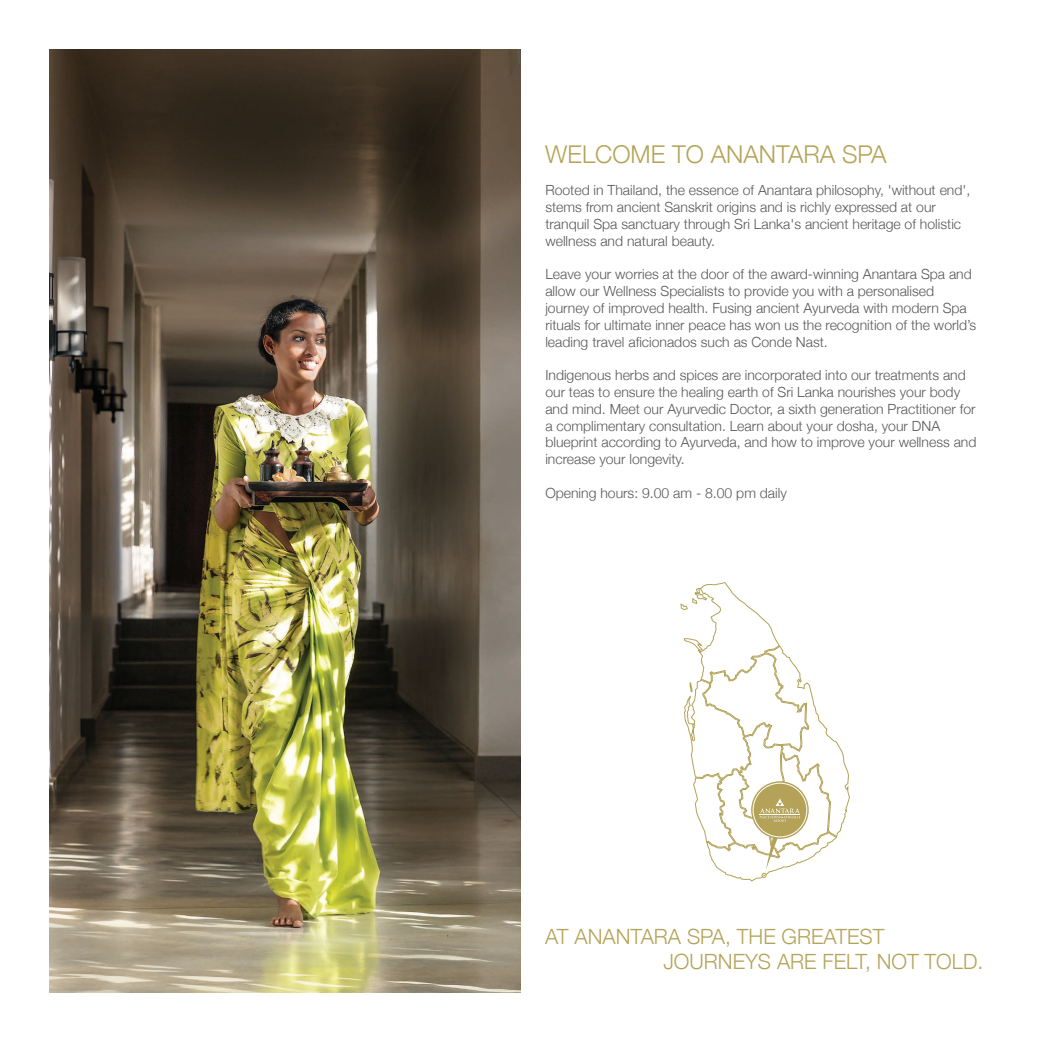
<style>
.page{position:relative;width:1042px;height:1042px;background:#fff}
.page>*{position:absolute;margin:0;border:0;box-sizing:border-box;transform-origin:0 0}
.t1{font:300 24.5px "Helvetica Neue";color:#b4a358}
.t2{font:300 21px/24.8px "Helvetica Neue";color:#b4a358}
.t3{font:300 14px/16.8px "Helvetica Neue";color:#57585a}
</style>
<div class="page">
<svg style="left:680px;top:582px;width:170px;height:299px"></svg>
<img style="left:50px;top:50px;width:471px;height:942px">
<h1 class="t1" style="left:545px;top:134px;width:343px">WELCOME TO ANANTARA SPA</h1>
<p class="t3" style="left:545px;top:181px;width:426px">Rooted in Thailand, the essence of Anantara philosophy, 'without end', stems from ancient Sanskrit origins and is richly expressed at our tranquil Spa sanctuary through Sri Lanka's ancient heritage of holistic wellness and natural beauty.</p>
<p class="t3" style="left:545px;top:265px;width:432px">Leave your worries at the door of the award-winning Anantara Spa and allow our Wellness Specialists to provide you with a personalised journey of improved health. Fusing ancient Ayurveda with modern Spa rituals for ultimate inner peace has won us the recognition of the world’s leading travel aficionados such as Conde Nast.</p>
<p class="t3" style="left:545px;top:366px;width:433px">Indigenous herbs and spices are incorporated into our treatments and our teas to ensure the healing earth of Sri Lanka nourishes your body and mind. Meet our Ayurvedic Doctor, a sixth generation Practitioner for a complimentary consultation. Learn about your dosha, your DNA blueprint according to Ayurveda, and how to improve your wellness and increase your longevity.</p>
<p class="t3" style="left:545px;top:483px;width:243px">Opening hours: 9.00 am - 8.00 pm daily</p>
<h2 class="t2" style="left:663px;top:923px;width:321px;text-indent:-118px">AT ANANTARA SPA, THE GREATEST<br>JOURNEYS ARE FELT, NOT TOLD.</h2>
</div>
